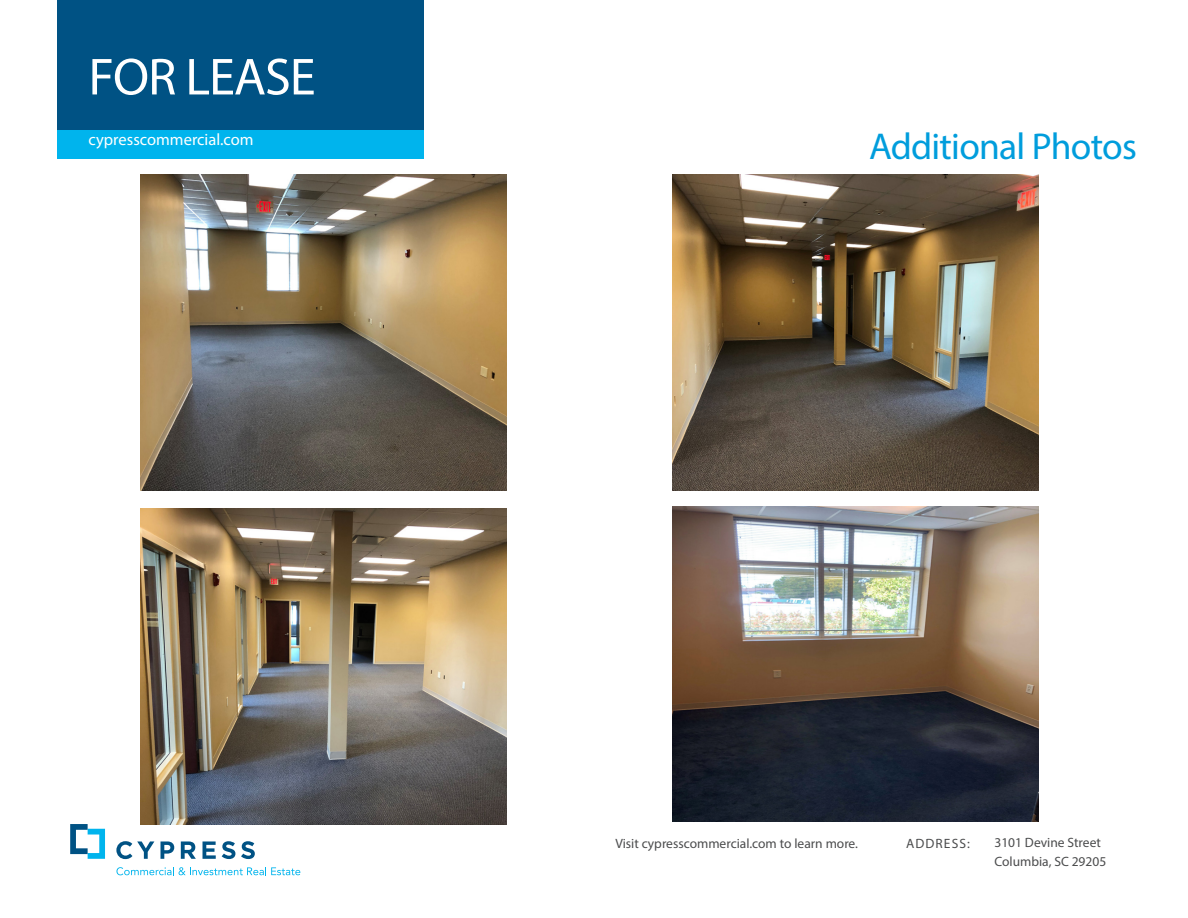
<style>
.page{position:relative;width:1188px;height:918px;background:#fff}
.page>*{position:absolute;margin:0;border:0;box-sizing:border-box;transform-origin:0 0}
.t1{font:52.5px "Myriad Pro";letter-spacing:-.02em;color:#fff}
.t2{font:37.5px "Myriad Pro";letter-spacing:-.02em;color:#009ddc}
.t3{font:16.5px "Myriad Pro";color:#fff}
.t4{font:13.5px "Myriad Pro";color:#4b4c4d}
.t5{font:13.5px "Myriad Pro";letter-spacing:.08em;color:#4b4c4d}
</style>
<div class="page">
<svg style="left:70px;top:824px;width:35px;height:35px"></svg>
<svg style="left:116px;top:867px;width:184px;height:8px"></svg>
<svg style="left:116px;top:841px;width:38px;height:18px"></svg>
<svg style="left:161px;top:841px;width:13px;height:18px"></svg>
<svg style="left:181px;top:841px;width:15px;height:18px"></svg>
<svg style="left:203px;top:841px;width:13px;height:18px"></svg>
<svg style="left:222px;top:841px;width:13px;height:18px"></svg>
<svg style="left:241px;top:841px;width:14px;height:18px"></svg>
<div style="left:57px;top:130px;width:366px;height:29px;background:#00b4ed"></div>
<div style="left:57px;top:0;width:366px;height:130px;background:#005284"></div>
<img style="left:140px;top:175px;width:367px;height:315px">
<img style="left:672px;top:175px;width:366px;height:315px">
<img style="left:140px;top:509px;width:367px;height:315px">
<img style="left:672px;top:507px;width:366px;height:315px">
<p class="t1" style="left:88px;top:44px;width:229px">FOR LEASE</p>
<p class="t3" style="left:88px;top:130px;width:167px">cypresscommercial.com</p>
<p class="t2" style="left:869px;top:123px;width:269px">Additional Photos</p>
<p class="t4" style="left:615px;top:835px;width:244px">Visit cypresscommercial.com to learn more.</p>
<p class="t5" style="left:906px;top:835px;width:65px">ADDRESS:</p>
<p class="t4" style="left:994px;top:834px;width:108px">3101 Devine Street</p>
<p class="t4" style="left:994px;top:854px;width:113px">Columbia, SC 29205</p>
</div>
